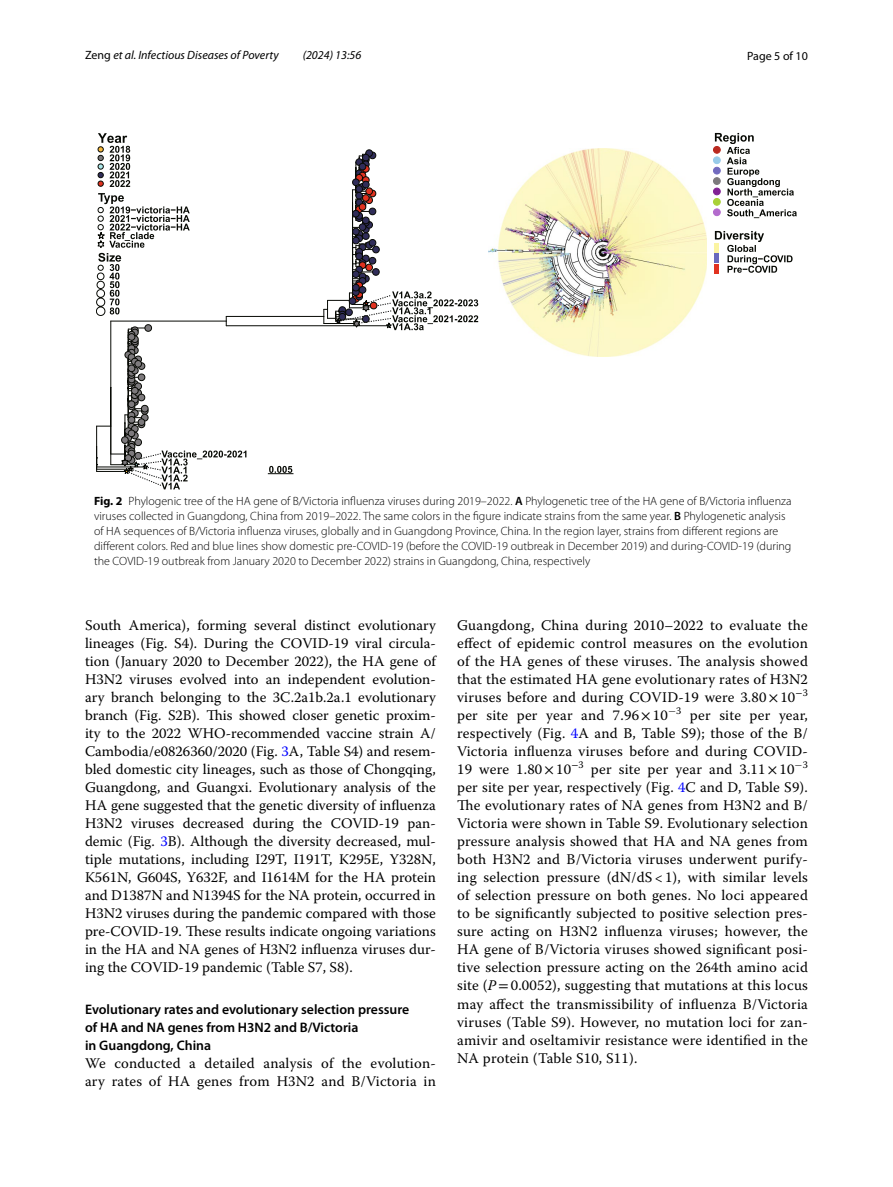
<style>
.page{position:relative;width:893px;height:1187px;background:#fff}
.page>*{position:absolute;margin:0;border:0;box-sizing:border-box;transform-origin:0 0}
.t1{font:14.7px/18px "Warnock Pro";letter-spacing:.015em;color:#000;text-align:justify}
.t2{font:600 13.8px/18px "Myriad Pro";color:#000}
.t3{font:300 12px/15px "Myriad Pro";color:#000}
.t4{font:italic 12px "Myriad Pro";color:#000}
.t5{font:12px "Myriad Pro";color:#000}
.s1{font-style:normal}
.s2{font-weight:700}
.s3{font-weight:600}
.s4{color:#00f}
.s5{font-family:"STIX"}
.s6{font-style:italic}
</style>
<div class="page">
<img style="left:489px;top:149px;width:218px;height:208px">
<div style="left:713px;top:146px;width:7px;height:7px;background:#ba2a20;border:1px solid #ba2a20;border-radius:50%"></div>
<div style="left:713px;top:157px;width:7px;height:7px;background:#98cbe9;border:1px solid #98cbe9;border-radius:50%"></div>
<div style="left:713px;top:167px;width:7px;height:7px;background:#726bbf;border:1px solid #726bbf;border-radius:50%"></div>
<div style="left:713px;top:198px;width:7px;height:7px;background:#a9d138;border:1px solid #a9d138;border-radius:50%"></div>
<div style="left:713px;top:209px;width:7px;height:7px;background:#b36bcd;border:1px solid #b36bcd;border-radius:50%"></div>
<svg style="left:715px;top:133px;width:82px;height:85px"></svg>
<svg style="left:715px;top:231px;width:78px;height:42px"></svg>
<svg style="left:124px;top:308px;width:200px;height:178px"></svg>
<hr style="left:226px;top:325px;width:163px;height:1px;background:#070904">
<hr style="left:226px;top:316px;width:98px;height:1px;background:#070904">
<hr style="left:111px;top:321px;width:115px;height:1px;background:#070904">
<hr style="left:110px;top:321px;width:1px;height:66px;background:#070904">
<svg style="left:161px;top:450px;width:85px;height:39px"></svg>
<svg style="left:96px;top:324px;width:56px;height:150px"></svg>
<svg style="left:324px;top:149px;width:154px;height:181px"></svg>
<svg style="left:268px;top:466px;width:25px;height:8px"></svg>
<svg style="left:98px;top:133px;width:32px;height:54px"></svg>
<svg style="left:96px;top:193px;width:94px;height:123px"></svg>
<p class="t4" style="left:85px;top:48px;width:195px"><span class="s1">Zeng</span> et al. Infectious Diseases of Poverty</p>
<p class="t4" style="left:303px;top:48px;width:60px">(2024) 13:56</p>
<p class="t5" style="left:747px;top:48px;width:62px">Page 5 of 10</p>
<p class="t3" style="left:94px;top:493px;width:699px"><span class="s2">Fig. 2</span> Phylogenic tree of the HA gene of B/Victoria influenza viruses during 2019–2022. <span class="s3">A</span> Phylogenetic tree of the HA gene of B/Victoria influenza viruses collected in Guangdong, China from 2019–2022. The same colors in the figure indicate strains from the same year. <span class="s3">B</span> Phylogenetic analysis of HA sequences of B/Victoria influenza viruses, globally and in Guangdong Province, China. In the region layer, strains from different regions are different colors. Red and blue lines show domestic pre-COVID-19 (before the COVID-19 outbreak in December 2019) and during-COVID-19 (during the COVID-19 outbreak from January 2020 to December 2022) strains in Guangdong, China, respectively</p>
<p class="t1" style="left:85px;top:616px;width:352px">South America), forming several distinct evolutionary lineages (Fig. S4). During the COVID-19 viral circula&shy;tion (January 2020 to December 2022), the HA gene of H3N2 viruses evolved into an independent evolution&shy;ary branch belonging to the 3C.2a1b.2a.1 evolutionary branch (Fig. S2B). This showed closer genetic proxim&shy;ity to the 2022 WHO-recommended vaccine strain A/ Cambodia/e0826360/2020 (Fig. <span class="s4">3</span>A, Table S4) and resem&shy;bled domestic city lineages, such as those of Chongqing, Guangdong, and Guangxi. Evolutionary analysis of the HA gene suggested that the genetic diversity of influenza H3N2 viruses decreased during the COVID-19 pan&shy;demic (Fig. <span class="s4">3</span>B). Although the diversity decreased, mul&shy;tiple mutations, including I29T, I191T, K295E, Y328N, K561N, G604S, Y632F, and I1614M for the HA protein and D1387N and N1394S for the NA protein, occurred in H3N2 viruses during the pandemic compared with those pre-COVID-19. These results indicate ongoing variations in the HA and NA genes of H3N2 influenza viruses dur&shy;ing the COVID-19 pandemic (Table S7, S8).</p>
<p class="t2" style="left:85px;top:1000px;width:326px">Evolutionary rates and evolutionary selection pressure of HA and NA genes from H3N2 and B/Victoria<br>in Guangdong, China</p>
<p class="t1" style="left:85px;top:1054px;width:352px">We conducted a detailed analysis of the evolution&shy;ary rates of HA genes from H3N2 and B/Victoria in</p>
<p class="t1" style="left:457px;top:616px;width:352px">Guangdong, China during 2010–2022 to evaluate the effect of epidemic control measures on the evolution of the HA genes of these viruses. The analysis showed that the estimated HA gene evolutionary rates of H3N2 viruses before and during COVID-19 were 3.80<span class="s5">×</span> -10<sup>−</sup><sup>3 </sup>per site per year and 7.96<span class="s5">×</span> -10<sup>−</sup><sup>3</sup> per site per year, respectively (Fig. <span class="s4">4</span>A and B, Table S9); those of the B/ Victoria influenza viruses before and during COVID-19 were 1.80<span class="s5">×</span> -10<sup>−</sup><sup>3</sup> per site per year and 3.11<span class="s5">×</span> -10<sup>−</sup><sup>3 </sup>per site per year, respectively (Fig. <span class="s4">4</span>C and D, Table S9).<br>The evolutionary rates of NA genes from H3N2 and B/ Victoria were shown in Table S9. Evolutionary selection pressure analysis showed that HA and NA genes from both H3N2 and B/Victoria viruses underwent purify&shy;ing selection pressure (dN/dS &lt; 1), with similar levels of selection pressure on both genes. No loci appeared to be significantly subjected to positive selection pres&shy;sure acting on H3N2 influenza viruses; however, the HA gene of B/Victoria viruses showed significant posi&shy;tive selection pressure acting on the 264th amino acid site (<span class="s6">P</span><span class="s5">=</span>0.0052), suggesting that mutations at this locus may affect the transmissibility of influenza B/Victoria viruses (Table S9). However, no mutation loci for zan&shy;amivir and oseltamivir resistance were identified in the NA protein (Table S10, S11).</p>
</div>
